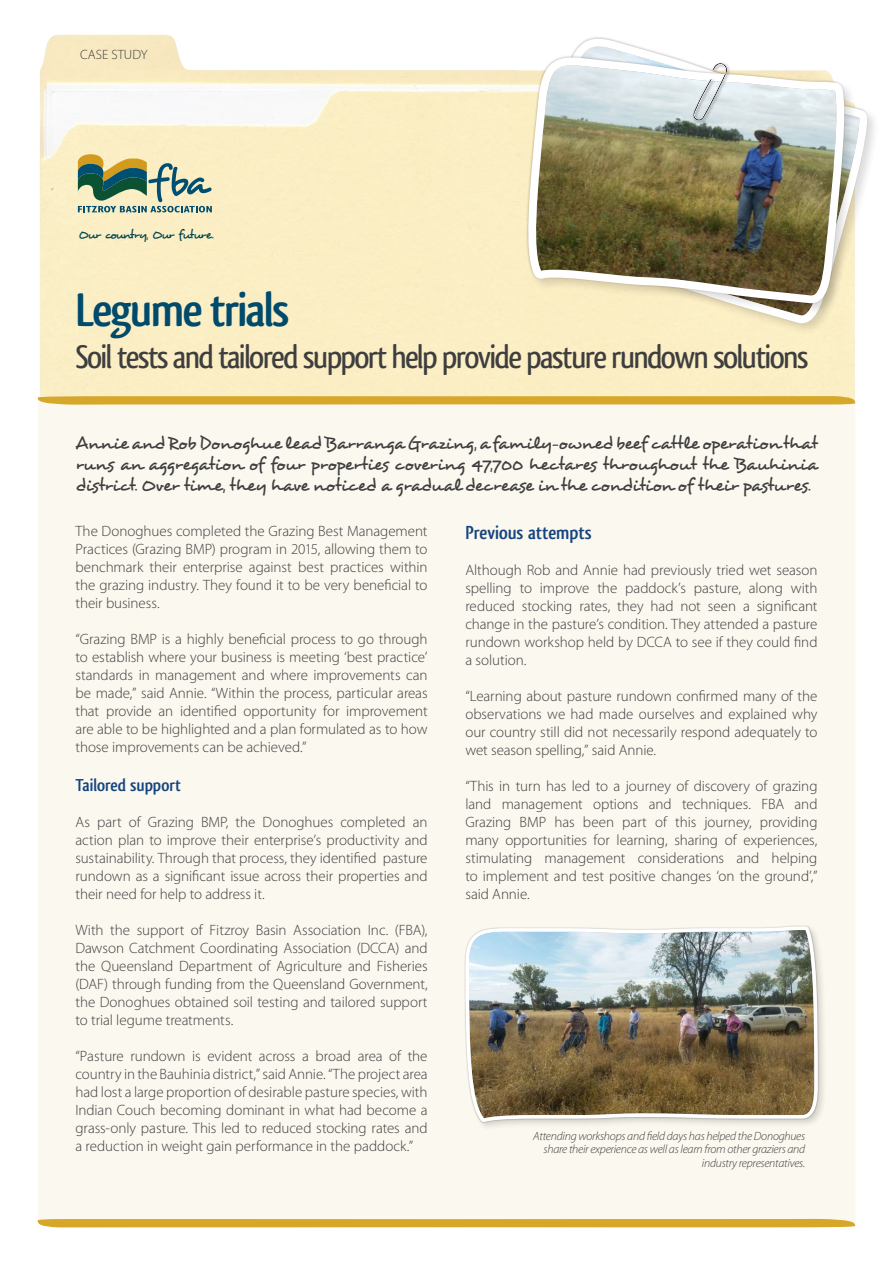
<style>
.page{position:relative;width:893px;height:1263px;background:#fff}
.page>*{position:absolute;margin:0;border:0;box-sizing:border-box;transform-origin:0 0}
.t1{font:700 49.2px "Qlassik";letter-spacing:-.04em;color:#004b6c}
.t2{font:500 34.05px "Qlassik";letter-spacing:-.05em;color:#3e3e3f}
.t3{font:700 19.5px "Qlassik";letter-spacing:-.01em;color:#16447f}
.HIGHLIGHT_PARAGRAPH{font:18px/21px "Desyrel";letter-spacing:-.015em;color:#3e3e3f;text-align:justify}
.t4{font:700 18px "Qlassik";letter-spacing:-.005em;color:#16447f}
.t5{font:300 15px/18px "Myriad Pro";letter-spacing:-.005em;color:#3e3e3f;text-align:justify}
.t6{font:300 13.5px "Myriad Pro";color:#3e3e3f}
.t7{font:12.75px "Desyrel";letter-spacing:-.095em;color:#004b6c}
.t8{font:italic 300 12px/13.5px "Myriad Pro";letter-spacing:-.02em;color:#3e3e3f;text-align:right}
</style>
<div class="page">
<img style="left:39px;top:34px;width:817px;height:370px">
<div style="left:38px;top:405px;width:817px;height:814px;background:#fbf8ef"></div>
<svg style="left:38px;top:1219px;width:817px;height:8px;background:#d6a82b"></svg>
<svg style="left:38px;top:396px;width:817px;height:9px;background:#d9ae39"></svg>
<svg style="left:78px;top:154px;width:134px;height:58px;background:#a4b193"></svg>
<svg style="left:514px;top:34px;width:360px;height:300px;fill:#fcefc5"></svg>
<svg style="left:520px;top:34px;width:352px;height:295px"></svg>
<div style="left:526px;top:55px;width:331px;height:261px;background:#231f20;opacity:.16"></div>
<svg style="left:517px;top:50px;width:336px;height:262px"></svg>
<img style="left:518px;top:56px;width:334px;height:252px">
<div style="left:691px;top:61px;width:40px;height:64px;background:#231f20;opacity:.41"></div>
<svg style="left:692px;top:62px;width:36px;height:63px"></svg>
<div style="left:463px;top:924px;width:364px;height:207px;background:#231f20;opacity:.16"></div>
<img style="left:464px;top:924px;width:356px;height:201px">
<p class="t6" style="left:80px;top:47px;width:69px">CASE STUDY</p>
<p class="t7" style="left:78px;top:226px;width:137px">Our country, Our future.</p>
<p class="t1" style="left:75px;top:281px;width:216px">Legume trials</p>
<p class="t2" style="left:75px;top:337px;width:735px">Soil tests and tailored support help provide pasture rundown solutions</p>
<p class="HIGHLIGHT_PARAGRAPH" style="left:75px;top:432px;width:744px">Annie and Rob Donoghue lead Barranga Grazing, a family-owned beef cattle operation that runs an aggregation of four properties covering 47,700 hectares throughout the Bauhinia district. Over time, they have noticed a gradual decrease in the condition of their pastures.</p>
<p class="t5" style="left:75px;top:521px;width:354px">The Donoghues completed the Grazing Best Management Practices (Grazing BMP) program in 2015, allowing them to benchmark their enterprise against best practices within the grazing industry. They found it to be very beneficial to their business.</p>
<p class="t5" style="left:75px;top:629px;width:354px">“Grazing BMP is a highly beneficial process to go through to establish where your business is meeting ‘best practice’ standards in management and where improvements can be made,” said Annie. “Within the process, particular areas that provide an identified opportunity for improvement are able to be highlighted and a plan formulated as to how those improvements can be achieved.”</p>
<p class="t4" style="left:75px;top:775px;width:107px">Tailored support</p>
<p class="t5" style="left:75px;top:813px;width:354px">As part of Grazing BMP, the Donoghues completed an action plan to improve their enterprise’s productivity and sustainability. Through that process, they identified pasture rundown as a significant issue across their properties and their need for help to address it.</p>
<p class="t5" style="left:75px;top:921px;width:354px">With the support of Fitzroy Basin Association Inc. (FBA), Dawson Catchment Coordinating Association (DCCA) and the Queensland Department of Agriculture and Fisheries (DAF) through funding from the Queensland Government, the Donoghues obtained soil testing and tailored support to trial legume treatments.</p>
<p class="t5" style="left:75px;top:1047px;width:354px">“Pasture rundown is evident across a broad area of the country in the Bauhinia district,” said Annie. “The project area had lost a large proportion of desirable pasture species, with Indian Couch becoming dominant in what had become a grass-only pasture. This led to reduced stocking rates and a reduction in weight gain performance in the paddock.”</p>
<p class="t3" style="left:465px;top:521px;width:128px">Previous attempts</p>
<p class="t5" style="left:465px;top:561px;width:354px">Although Rob and Annie had previously tried wet season spelling to improve the paddock’s pasture, along with reduced stocking rates, they had not seen a significant change in the pasture’s condition. They attended a pasture rundown workshop held by DCCA to see if they could find a solution.</p>
<p class="t5" style="left:465px;top:687px;width:354px">“Learning about pasture rundown confirmed many of the observations we had made ourselves and explained why our country still did not necessarily respond adequately to wet season spelling,” said Annie.</p>
<p class="t5" style="left:465px;top:777px;width:354px">“This in turn has led to a journey of discovery of grazing land management options and techniques. FBA and Grazing BMP has been part of this journey, providing many opportunities for learning, sharing of experiences, stimulating management considerations and helping to implement and test positive changes ‘on the ground’,” said Annie.</p>
<p class="t8" style="left:533px;top:1129px;width:273px">Attending workshops and field days has helped the Donoghues share their experience as well as learn from other graziers and industry representatives.</p>
</div>
